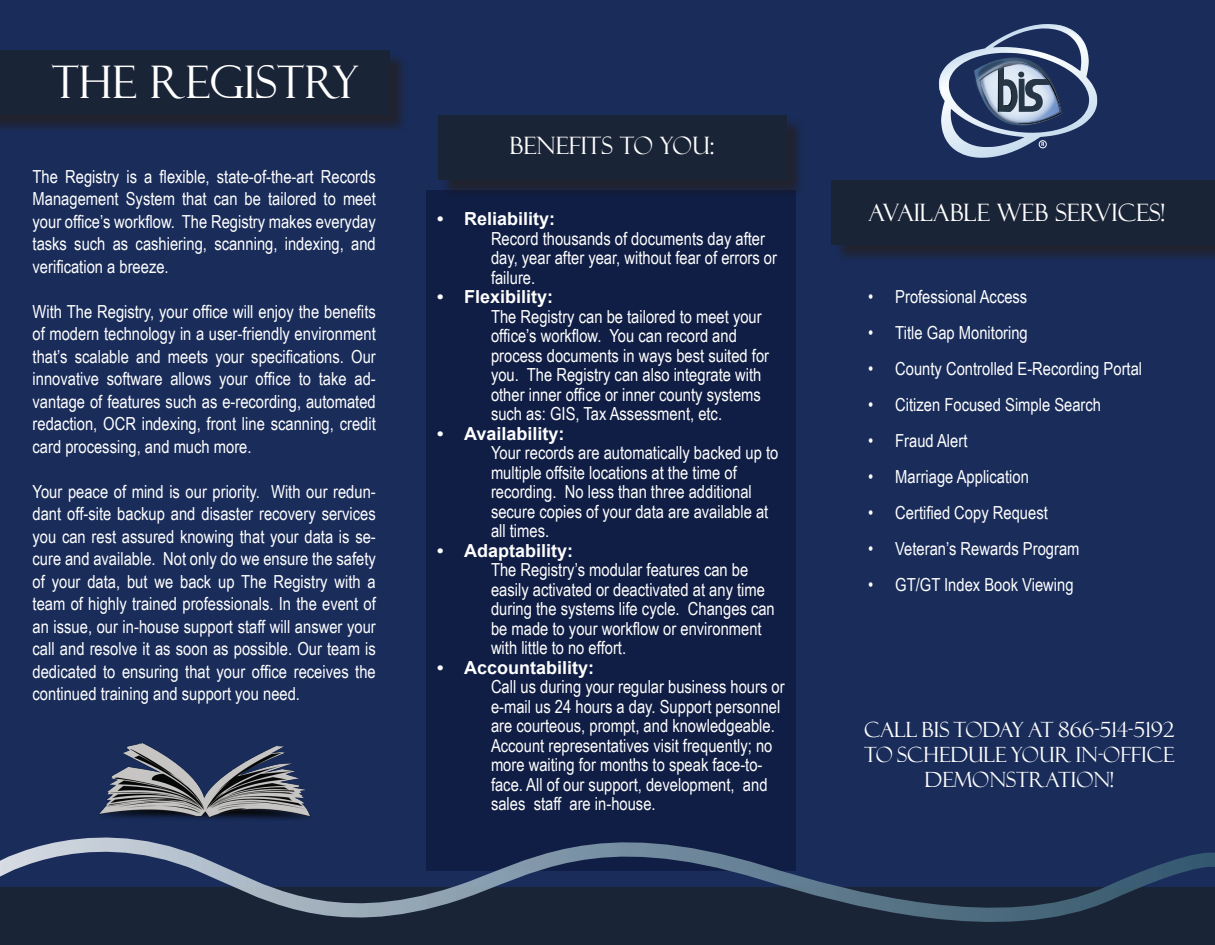
<style>
.page{position:relative;width:1215px;height:945px;background:#192c5a}
.page>*{position:absolute;margin:0;border:0;box-sizing:border-box;transform-origin:0 0}
.t1{font:45px "Felix Titling";color:#fff}
.t2{font:24px "Felix Titling";color:#fff}
.t3{font:21px/25.2px "Felix Titling";color:#fff;text-align:center}
.t4{font:18px/19.5px "Arial Narrow";color:#fff}
.t5{font:700 18px "Arial";color:#fff}
</style>
<div class="page">
<div style="left:440px;top:117px;width:365px;height:82px;background:#231f20;opacity:.75"></div>
<div style="left:438px;top:115px;width:348px;height:65px;background:#1a2437"></div>
<div style="left:426px;top:191px;width:370px;height:680px;background:#101e45"></div>
<div style="left:0;top:52px;width:408px;height:82px;background:#231f20;opacity:.75"></div>
<div style="left:0;top:50px;width:389px;height:65px;background:#1a2437"></div>
<div style="left:0;top:887px;width:1215px;height:58px;background:#1a2437"></div>
<div style="left:834px;top:182px;width:381px;height:82px;background:#231f20;opacity:.75"></div>
<div style="left:832px;top:180px;width:383px;height:65px;background:#1a2437"></div>
<svg style="left:0;top:837px;width:1215px;height:85px"></svg>
<img style="left:98px;top:743px;width:213px;height:77px">
<svg style="left:938px;top:24px;width:159px;height:134px"></svg>
<p class="t1" style="left:52px;top:56px;width:308px">THE REGISTRY</p>
<p class="t4" style="left:33px;top:165px;width:345px;line-height:22.5px;text-align:justify">The Registry is a flexible, state-of-the-art Records Management System that can be tailored to meet your office’s workflow. The Registry makes everyday tasks such as cashiering, scanning, indexing, and verification a breeze.</p>
<p class="t4" style="left:33px;top:300px;width:345px;line-height:22.5px;text-align:justify">With The Registry, your office will enjoy the benefits of modern technology in a user-friendly environment that’s scalable and meets your specifications. Our innovative software allows your office to take ad&shy;vantage of features such as e-recording, automated redaction, OCR indexing, front line scanning, credit card processing, and much more.</p>
<p class="t4" style="left:33px;top:480px;width:345px;line-height:22.5px;text-align:justify">Your peace of mind is our priority. With our redun&shy;dant off-site backup and disaster recovery services you can rest assured knowing that your data is se&shy;cure and available. Not only do we ensure the safety of your data, but we back up The Registry with a team of highly trained professionals. In the event of an issue, our in-house support staff will answer your call and resolve it as soon as possible. Our team is dedicated to ensuring that your office receives the continued training and support you need.</p>
<p class="t2" style="left:509px;top:132px;width:206px">BENEFITS TO YOU:</p>
<p class="t5" style="left:437px;top:206px;width:120px">• Reliability:</p>
<p class="t4" style="left:491px;top:228px;width:288px">Record thousands of documents day after day, year after year, without fear of errors or failure.</p>
<p class="t5" style="left:437px;top:284px;width:118px">• Flexibility:</p>
<p class="t4" style="left:491px;top:306px;width:280px">The Registry can be tailored to meet your office’s workflow. You can record and process documents in ways best suited for you. The Registry can also integrate with other inner office or inner county systems such as: GIS, Tax Assessment, etc.</p>
<p class="t5" style="left:437px;top:421px;width:129px">• Availability:</p>
<p class="t4" style="left:491px;top:443px;width:289px">Your records are automatically backed up to multiple offsite locations at the time of recording. No less than three additional secure copies of your data are available at all times.</p>
<p class="t5" style="left:437px;top:538px;width:138px">• Adaptability:</p>
<p class="t4" style="left:491px;top:560px;width:285px">The Registry’s modular features can be easily activated or deactivated at any time during the systems life cycle. Changes can be made to your workflow or environment with little to no effort.</p>
<p class="t5" style="left:437px;top:655px;width:159px">• Accountability:</p>
<p class="t4" style="left:491px;top:677px;width:295px">Call us during your regular business hours or e-mail us 24 hours a day. Support personnel are courteous, prompt, and knowledgeable.<br>Account representatives visit frequently; no more waiting for months to speak face-to&shy;face. All of our support, development, and sales staff are in-house.</p>
<p class="t2" style="left:869px;top:199px;width:298px">AVAILABLE WEB SERVICES!</p>
<p class="t4" style="left:868px;top:286px;width:161px">• Professional Access</p>
<p class="t4" style="left:868px;top:322px;width:161px">• Title Gap Monitoring</p>
<p class="t4" style="left:868px;top:358px;width:275px">• County Controlled E-Recording Portal</p>
<p class="t4" style="left:868px;top:394px;width:234px">• Citizen Focused Simple Search</p>
<p class="t4" style="left:868px;top:430px;width:101px">• Fraud Alert</p>
<p class="t4" style="left:868px;top:466px;width:162px">• Marriage Application</p>
<p class="t4" style="left:868px;top:502px;width:181px">• Certified Copy Request</p>
<p class="t4" style="left:868px;top:538px;width:213px">• Veteran’s Rewards Program</p>
<p class="t4" style="left:868px;top:574px;width:207px">• GT/GT Index Book Viewing</p>
<p class="t3" style="left:864px;top:717px;width:312px">CALL BIS TODAY AT 866-514-5192</p>
<p class="t3" style="left:864px;top:742px;width:312px">TO SCHEDULE YOUR IN-OFFICE<br>DEMONSTRATION!</p>
</div>
